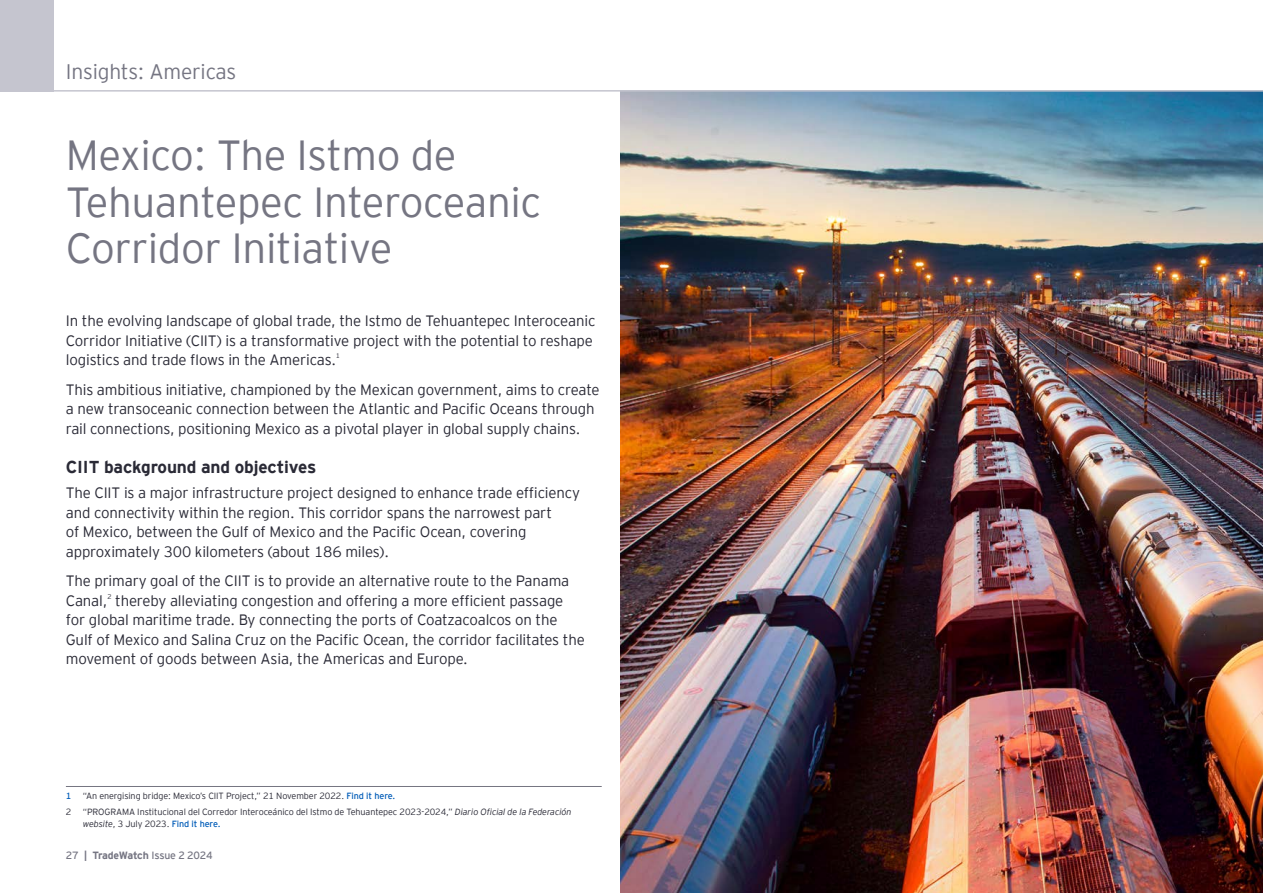
<style>
.page{position:relative;width:1263px;height:893px;background:#fff}
.page>*{position:absolute;margin:0;border:0;box-sizing:border-box;transform-origin:0 0}
._1__Page_heading{font:300 42px/46.5px "EY Interstate";letter-spacing:-.01em;color:#757582}
.t1{font:300 21px "EY Interstate";letter-spacing:-.01em;color:#757582}
._3__HEADING_1{font:700 17.25px "EY Interstate";letter-spacing:-.01em;color:#2a2a36}
._4__BODY_TEXT{font:300 15px/19.5px "EY Interstate";letter-spacing:-.01em;color:#2a2a36}
.t2{font:10.5px "EY Interstate";letter-spacing:-.02em;color:#757582}
._8__Footnote_text{font:300 9px/11.7px "EY Interstate";letter-spacing:-.01em;color:#2a2a36}
._8__FOOTNOTE_1st_line{font:300 9px "EY Interstate";letter-spacing:-.01em;color:#2a2a36}
._8__FOOTNOTE_1st_line-2{font:9px "EY Interstate";color:#005cb8}
._4__BODY_TEXT-2{font:300 6.75px "EY Interstate";color:#2a2a36}
.s1{font-weight:400;color:#005cb8}
.s2{font-style:italic}
.s3{font-weight:700}
</style>
<div class="page">
<img style="left:621px;top:92px;width:642px;height:801px">
<hr style="left:0;top:90px;width:1263px;height:2px;background:#c5c5cf">
<div style="left:0;top:0;width:54px;height:92px;background:#c5c5cf"></div>
<hr style="left:66px;top:786px;width:536px;height:1px;background:#757582">
<h2 class="t1" style="left:66px;top:57px;width:172px">Insights: Americas</h2>
<p class="_1__Page_heading" style="left:66px;top:129px;width:477px">Mexico: The Istmo de<br>Tehuantepec Interoceanic<br>Corridor Initiative</p>
<p class="_4__BODY_TEXT" style="left:66px;top:310px;width:531px">In the evolving landscape of global trade, the Istmo de Tehuantepec Interoceanic<br>Corridor Initiative (CIIT) is a transformative project with the potential to reshape logistics and trade flows in the Americas.</p>
<p class="_4__BODY_TEXT-2" style="left:336px;top:351px;width:6px">1</p>
<p class="_4__BODY_TEXT" style="left:66px;top:379px;width:535px">This ambitious initiative, championed by the Mexican government, aims to create a new transoceanic connection between the Atlantic and Pacific Oceans through rail connections, positioning Mexico as a pivotal player in global supply chains.</p>
<p class="_3__HEADING_1" style="left:66px;top:455px;width:252px">CIIT background and objectives</p>
<p class="_4__BODY_TEXT" style="left:66px;top:482px;width:516px">The CIIT is a major infrastructure project designed to enhance trade efficiency and connectivity within the region. This corridor spans the narrowest part<br>of Mexico, between the Gulf of Mexico and the Pacific Ocean, covering approximately 300 kilometers (about 186 miles).</p>
<p class="_4__BODY_TEXT" style="left:66px;top:570px;width:505px">The primary goal of the CIIT is to provide an alternative route to the Panama<br>Canal,</p>
<p class="_4__BODY_TEXT-2" style="left:107px;top:592px;width:6px">2</p>
<p class="_4__BODY_TEXT" style="left:66px;top:590px;width:520px;text-indent:49px">thereby alleviating congestion and offering a more efficient passage for global maritime trade. By connecting the ports of Coatzacoalcos on the Gulf of Mexico and Salina Cruz on the Pacific Ocean, the corridor facilitates the movement of goods between Asia, the Americas and Europe.</p>
<p class="_8__FOOTNOTE_1st_line-2" style="left:66px;top:790px;width:7px">1</p>
<p class="_8__FOOTNOTE_1st_line" style="left:83px;top:790px;width:314px">“An energising bridge: Mexico’s CIIT Project,” 21 November 2022. <span class="s1">Find it here.</span></p>
<p class="_8__Footnote_text" style="left:66px;top:806px;width:7px">2</p>
<p class="_8__Footnote_text" style="left:83px;top:806px;width:490px">“PROGRAMA Institucional del Corredor Interoceánico del Istmo de Tehuantepec 2023-2024,” <span class="s2">Diario Oficial de la Federación website</span>, 3 July 2023. <span class="s1">Find it here.</span></p>
<p class="t2" style="left:66px;top:848px;width:148px">27 <span class="s3">| TradeWatch</span> Issue 2 2024</p>
</div>
